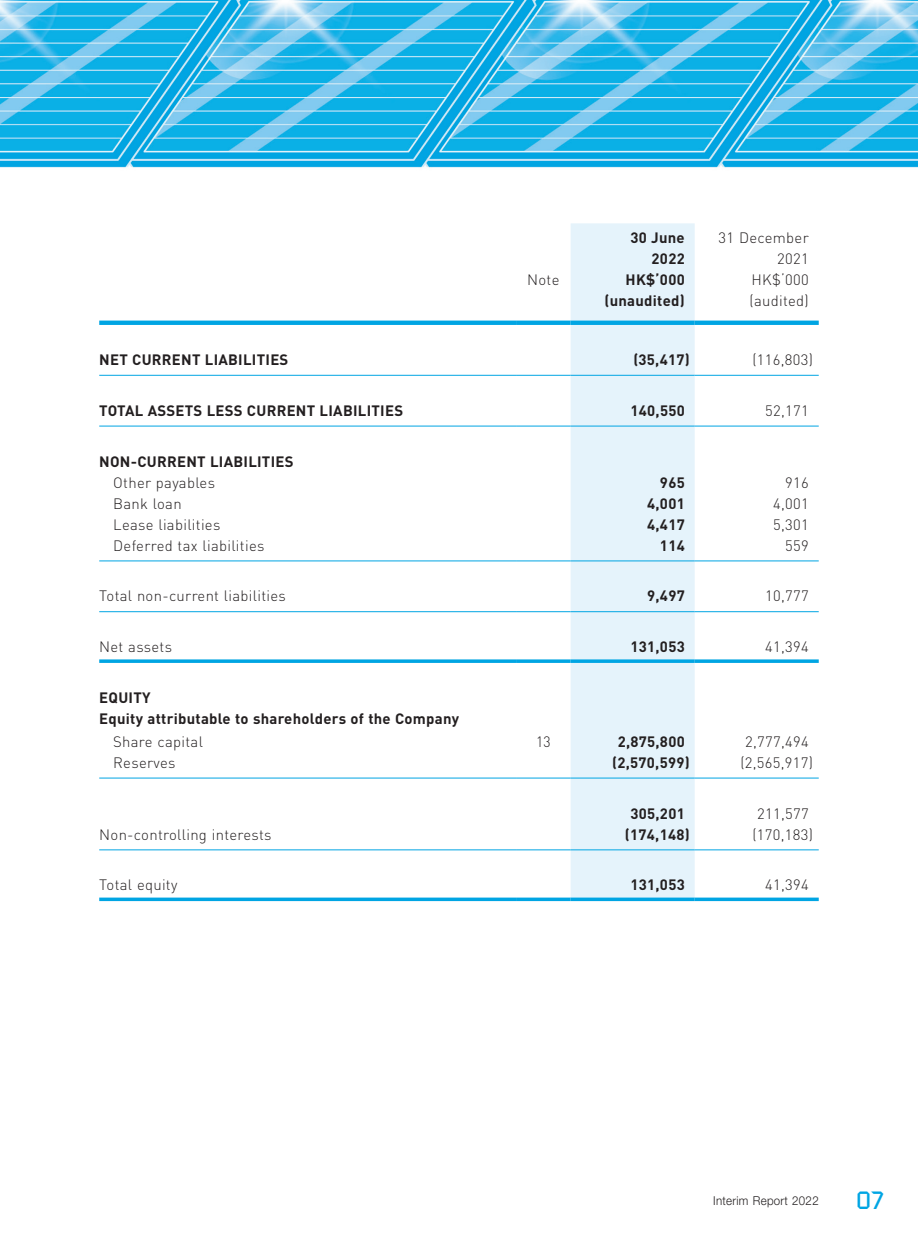
<style>
.page{position:relative;width:918px;height:1241px;background:#fff}
.page>*{position:absolute;margin:0;border:0;box-sizing:border-box;transform-origin:0 0}
.t1{font:24.68px "Russell Square Std";color:#00a5e3}
.t2{font:300 14.88px "DIN Pro";letter-spacing:.02em;color:#231f20}
.t3{font:700 14.88px/21px "DIN Pro";letter-spacing:.02em;color:#231f20}
.t4{font:300 14.88px "DIN Pro";letter-spacing:.02em;color:#231f20;scale:.94 1}
.t5{font:300 12.25px "Helvetica Neue LT Pro";letter-spacing:.03em;color:#231f20;scale:.94 1}
</style>
<div class="page">
<img style="left:0;top:0;width:918px;height:902px">
<div style="left:570px;top:223px;width:124px;height:674px;background:#e5f3fb"></div>
<div style="left:99px;top:320px;width:417px;height:5px;background:#00a5e3"></div>
<div style="left:516px;top:320px;width:54px;height:5px;background:#00a5e3"></div>
<div style="left:570px;top:320px;width:124px;height:5px;background:#00a5e3"></div>
<div style="left:694px;top:320px;width:125px;height:5px;background:#00a5e3"></div>
<hr style="left:99px;top:375px;width:417px;height:1px;background:#00a5e3">
<hr style="left:516px;top:375px;width:54px;height:1px;background:#00a5e3">
<hr style="left:570px;top:375px;width:124px;height:1px;background:#00a5e3">
<hr style="left:694px;top:375px;width:125px;height:1px;background:#00a5e3">
<hr style="left:99px;top:425px;width:417px;height:1px;background:#00a5e3">
<hr style="left:516px;top:425px;width:54px;height:1px;background:#00a5e3">
<hr style="left:570px;top:425px;width:124px;height:1px;background:#00a5e3">
<hr style="left:694px;top:425px;width:125px;height:1px;background:#00a5e3">
<hr style="left:99px;top:560px;width:417px;height:1px;background:#00a5e3">
<hr style="left:516px;top:560px;width:54px;height:1px;background:#00a5e3">
<hr style="left:570px;top:560px;width:124px;height:1px;background:#00a5e3">
<hr style="left:694px;top:560px;width:125px;height:1px;background:#00a5e3">
<hr style="left:99px;top:611px;width:417px;height:1px;background:#00a5e3">
<hr style="left:516px;top:611px;width:54px;height:1px;background:#00a5e3">
<hr style="left:570px;top:611px;width:124px;height:1px;background:#00a5e3">
<hr style="left:694px;top:611px;width:125px;height:1px;background:#00a5e3">
<hr style="left:99px;top:659px;width:417px;height:3px;background:#00a5e3">
<hr style="left:516px;top:659px;width:54px;height:3px;background:#00a5e3">
<hr style="left:570px;top:659px;width:124px;height:3px;background:#00a5e3">
<hr style="left:694px;top:659px;width:125px;height:3px;background:#00a5e3">
<hr style="left:99px;top:777px;width:417px;height:1px;background:#00a5e3">
<hr style="left:516px;top:777px;width:54px;height:1px;background:#00a5e3">
<hr style="left:570px;top:777px;width:124px;height:1px;background:#00a5e3">
<hr style="left:694px;top:777px;width:125px;height:1px;background:#00a5e3">
<hr style="left:99px;top:849px;width:417px;height:1px;background:#00a5e3">
<hr style="left:516px;top:849px;width:54px;height:1px;background:#00a5e3">
<hr style="left:570px;top:849px;width:124px;height:1px;background:#00a5e3">
<hr style="left:694px;top:849px;width:125px;height:1px;background:#00a5e3">
<hr style="left:99px;top:897px;width:417px;height:3px;background:#00a5e3">
<hr style="left:516px;top:897px;width:54px;height:3px;background:#00a5e3">
<hr style="left:570px;top:897px;width:124px;height:3px;background:#00a5e3">
<hr style="left:694px;top:897px;width:125px;height:3px;background:#00a5e3">
<p class="t3" style="left:630px;top:228px;width:56px">30 June</p>
<p class="t2" style="left:718px;top:232px;width:92px">31 December</p>
<p class="t3" style="left:651px;top:249px;width:35px">2022</p>
<p class="t2" style="left:777px;top:253px;width:33px">2021</p>
<p class="t2" style="left:527px;top:274px;width:34px">Note</p>
<p class="t3" style="left:625px;top:270px;width:61px">HK$’000</p>
<p class="t2" style="left:751px;top:274px;width:59px">HK$’000</p>
<p class="t3" style="left:604px;top:291px;width:82px">(unaudited)</p>
<p class="t2" style="left:749px;top:295px;width:61px">(audited)</p>
<p class="t3" style="left:99px;top:350px;width:191px">NET CURRENT LIABILITIES</p>
<p class="t3" style="left:633px;top:350px;width:58px">(35,417)</p>
<p class="t2" style="left:752px;top:354px;width:62px">(116,803)</p>
<p class="t3" style="left:99px;top:401px;width:305px">TOTAL ASSETS LESS CURRENT LIABILITIES</p>
<p class="t3" style="left:630px;top:401px;width:56px">140,550</p>
<p class="t2" style="left:765px;top:405px;width:45px">52,171</p>
<p class="t3" style="left:99px;top:452px;width:196px">NON-CURRENT LIABILITIES</p>
<p class="t2" style="left:113px;top:477px;width:103px">Other payables</p>
<p class="t3" style="left:660px;top:473px;width:26px">965</p>
<p class="t2" style="left:785px;top:477px;width:25px">916</p>
<p class="t2" style="left:113px;top:498px;width:70px">Bank loan</p>
<p class="t3" style="left:647px;top:494px;width:39px">4,001</p>
<p class="t2" style="left:773px;top:498px;width:37px">4,001</p>
<p class="t2" style="left:113px;top:519px;width:109px">Lease liabilities</p>
<p class="t3" style="left:647px;top:515px;width:39px">4,417</p>
<p class="t2" style="left:773px;top:519px;width:37px">5,301</p>
<p class="t2" style="left:113px;top:540px;width:153px">Deferred tax liabilities</p>
<p class="t3" style="left:660px;top:536px;width:26px">114</p>
<p class="t2" style="left:785px;top:540px;width:25px">559</p>
<p class="t2" style="left:99px;top:590px;width:188px">Total non-current liabilities</p>
<p class="t3" style="left:647px;top:587px;width:39px">9,497</p>
<p class="t2" style="left:765px;top:590px;width:45px">10,777</p>
<p class="t2" style="left:99px;top:641px;width:74px">Net assets</p>
<p class="t3" style="left:630px;top:637px;width:56px">131,053</p>
<p class="t2" style="left:765px;top:641px;width:45px">41,394</p>
<p class="t3" style="left:99px;top:688px;width:361px">EQUITY<br>Equity attributable to shareholders of the Company</p>
<p class="t2" style="left:113px;top:736px;width:91px">Share capital</p>
<p class="t4" style="left:536px;top:736px;width:17px">13</p>
<p class="t3" style="left:618px;top:732px;width:69px">2,875,800</p>
<p class="t2" style="left:745px;top:736px;width:65px">2,777,494</p>
<p class="t2" style="left:113px;top:757px;width:64px">Reserves</p>
<p class="t3" style="left:612px;top:753px;width:79px">(2,570,599)</p>
<p class="t2" style="left:740px;top:757px;width:74px">(2,565,917)</p>
<p class="t3" style="left:630px;top:804px;width:56px">305,201</p>
<p class="t2" style="left:757px;top:807px;width:53px">211,577</p>
<p class="t2" style="left:99px;top:828px;width:174px">Non-controlling interests</p>
<p class="t3" style="left:625px;top:825px;width:66px">(174,148)</p>
<p class="t2" style="left:752px;top:828px;width:62px">(170,183)</p>
<p class="t2" style="left:99px;top:879px;width:80px">Total equity</p>
<p class="t3" style="left:630px;top:875px;width:56px">131,053</p>
<p class="t2" style="left:765px;top:879px;width:45px">41,394</p>
<p class="t5" style="left:713px;top:1195px;width:114px">Interim Report 2022</p>
<h1 class="t1" style="left:856px;top:1190px;width:29px">07</h1>
</div>
